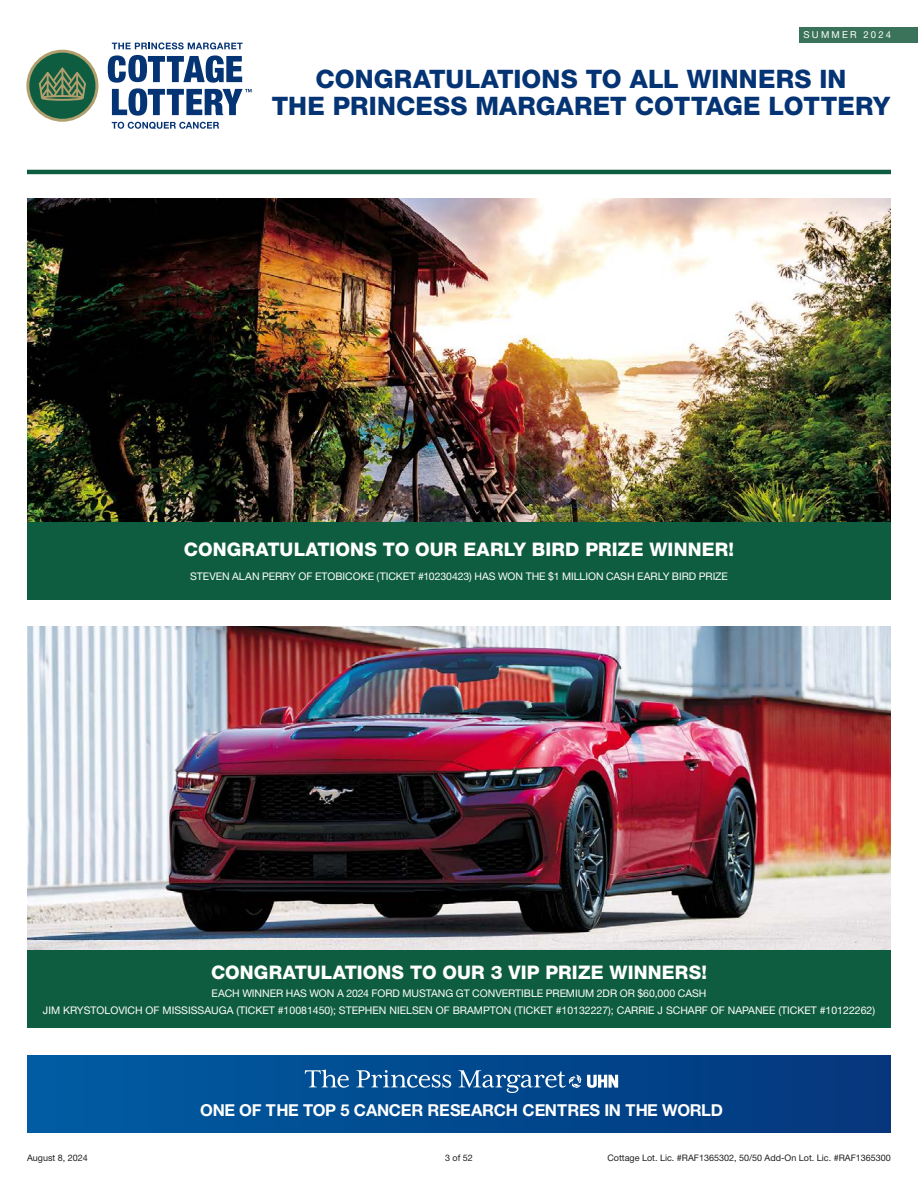
<style>
.page{position:relative;width:918px;height:1188px;background:#fff}
.page>*{position:absolute;margin:0;border:0;box-sizing:border-box;transform-origin:0 0}
.t1{font:800 25.5px/27px "Helvetica Neue LT Std";letter-spacing:.005em;color:#053474;text-align:center}
.t2{font:800 18.75px "Helvetica Neue LT Std";letter-spacing:.01em;color:#fff}
.t3{font:700 16.5px "Helvetica Neue LT Std";letter-spacing:-.01em;color:#fff}
.t4{font:10.5px/17.2px "Helvetica Neue LT Std";color:#fff;text-align:center}
.t5{font:9.6px "Helvetica Neue LT Std";letter-spacing:.235em;color:#fff}
.t6{font:9px "Helvetica Neue LT Std";color:#231f20}
</style>
<div class="page">
<svg style="left:112px;top:122px;width:107px;height:7px"></svg>
<svg style="left:112px;top:42px;width:131px;height:7px"></svg>
<svg style="left:108px;top:55px;width:144px;height:61px"></svg>
<svg style="left:26px;top:50px;width:72px;height:72px"></svg>
<div style="left:27px;top:1055px;width:864px;height:77px;background:linear-gradient(to right,#005da3,#04367c)"></div>
<svg style="left:305px;top:1070px;width:44px;height:18px"></svg>
<svg style="left:356px;top:1070px;width:95px;height:18px;background:#4279ad"></svg>
<svg style="left:459px;top:1070px;width:159px;height:23px;background:#3e72a7"></svg>
<div style="left:799px;top:27px;width:119px;height:15px;background:#3b735a"></div>
<hr style="left:27px;top:170px;width:864px;height:4px;background:#0f5d40">
<img style="left:27px;top:627px;width:864px;height:324px">
<div style="left:27px;top:951px;width:864px;height:77px;background:#0f5d40"></div>
<img style="left:27px;top:199px;width:864px;height:324px">
<div style="left:27px;top:523px;width:864px;height:77px;background:#0f5d40"></div>
<p class="t5" style="left:804px;top:29px;width:89px">SUMMER 2024</p>
<h1 class="t1" style="left:272px;top:66px;width:620px">CONGRATULATIONS TO ALL WINNERS IN<br>THE PRINCESS MARGARET COTTAGE LOTTERY</h1>
<h2 class="t2" style="left:184px;top:538px;width:552px">CONGRATULATIONS TO OUR EARLY BIRD PRIZE WINNER!</h2>
<p class="t4" style="left:190px;top:568px;width:539px">STEVEN ALAN PERRY OF ETOBICOKE (TICKET #10230423) HAS WON THE $1 MILLION CASH EARLY BIRD PRIZE</p>
<h2 class="t2" style="left:211px;top:962px;width:497px">CONGRATULATIONS TO OUR 3 VIP PRIZE WINNERS!</h2>
<p class="t4" style="left:43px;top:984px;width:834px">EACH WINNER HAS WON A 2024 FORD MUSTANG GT CONVERTIBLE PREMIUM 2DR OR $60,000 CASH<br>JIM KRYSTOLOVICH OF MISSISSAUGA (TICKET #10081450); STEPHEN NIELSEN OF BRAMPTON (TICKET #10132227); CARRIE J SCHARF OF NAPANEE (TICKET #10122262)</p>
<h3 class="t3" style="left:200px;top:1100px;width:524px">ONE OF THE TOP 5 CANCER RESEARCH CENTRES IN THE WORLD</h3>
<p class="t6" style="left:27px;top:1152px;width:62px">August 8, 2024</p>
<p class="t6" style="left:445px;top:1152px;width:29px">3 of 52</p>
<p class="t6" style="left:607px;top:1152px;width:285px">Cottage Lot. Lic. #RAF1365302, 50/50 Add-On Lot. Lic. #RAF1365300</p>
</div>
